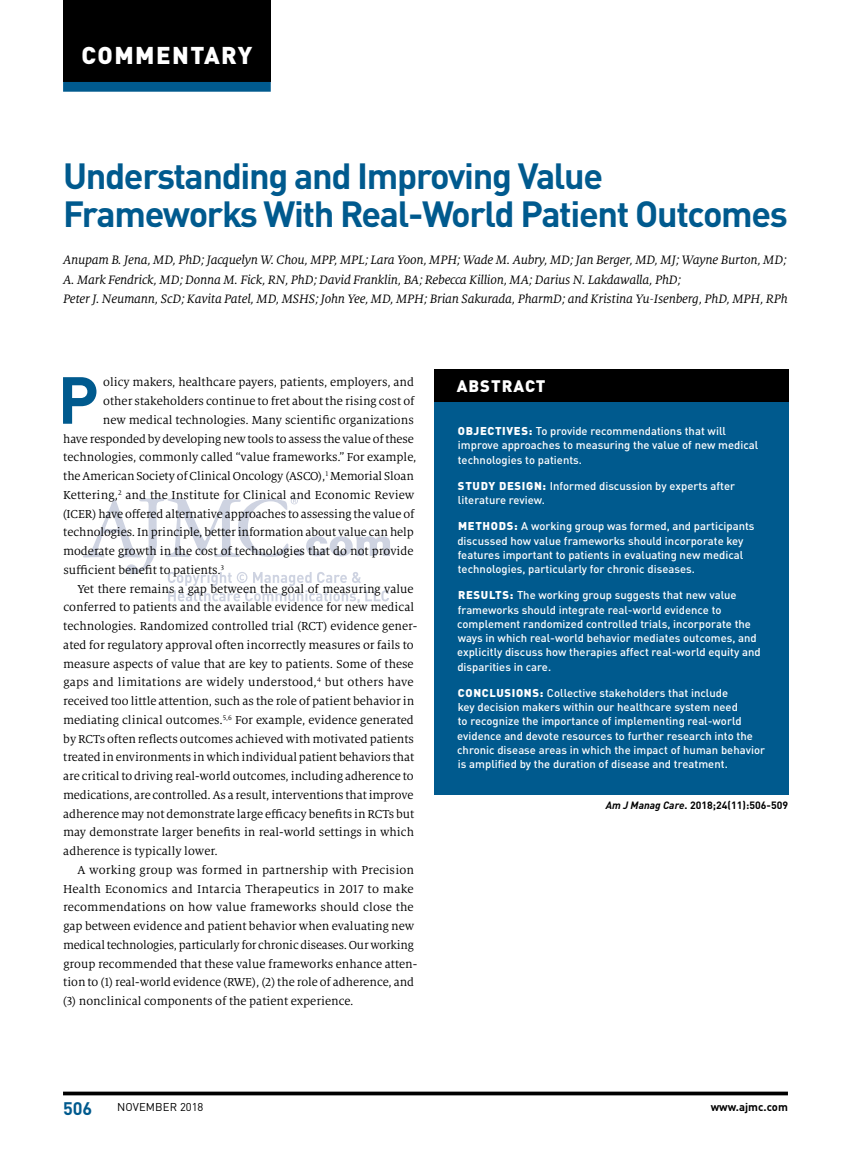
<style>
.page{position:relative;width:851px;height:1161px;background:#fff}
.page>*{position:absolute;margin:0;border:0;box-sizing:border-box;transform-origin:0 0}
.t1{font:700 65.4px "DINOT";color:#005a8e}
.t2{font:700 36px/37.5px "DINOT";letter-spacing:-.035em;color:#005a8e}
.t3{font:900 24px "DINOT";letter-spacing:.06em;color:#fff}
.t4{font:700 18px "DINOT";color:#005a8e}
.t5{font:900 16.5px "DINOT";letter-spacing:.06em;color:#fff}
.t6{font:italic 13.5px/19.5px "Milo Serif OT";letter-spacing:-.015em;color:#000}
.t7{font:12.75px "Milo Serif OT";color:#000}
.t8{font:500 11.25px/14.2px "DINOT";color:#fff}
.t9{font:11.25px "DINOT";letter-spacing:.01em;color:#000}
.t10{font:700 11.25px "DINOT";color:#000}
.t11{font:700 10.5px "DINOT";color:#000}
.s1{font-weight:900}
.s2{font-style:italic}
</style>
<div class="page">
<hr style="left:63px;top:1092px;width:725px;height:3px;background:#000">
<svg style="left:83px;top:497px;width:307px;height:107px"></svg>
<div style="left:434px;top:369px;width:354px;height:34px;background:#000"></div>
<div style="left:434px;top:403px;width:354px;height:392px;background:#005a8e"></div>
<div style="left:63px;top:0;width:208px;height:82px;background:#000"></div>
<div style="left:63px;top:82px;width:208px;height:10px;background:#005a8e"></div>
<h3 class="t3" style="left:81px;top:39px;width:172px">COMMENTARY</h3>
<h2 class="t2" style="left:63px;top:156px;width:726px">Understanding and Improving Value<br>Frameworks With Real-World Patient Outcomes</h2>
<p class="t6" style="left:63px;top:251px;width:726px">Anupam B. Jena, MD, PhD; Jacquelyn W. Chou, MPP, MPL; Lara Yoon, MPH; Wade M. Aubry, MD; Jan Berger, MD, MJ; Wayne Burton, MD;<br>A. Mark Fendrick, MD; Donna M. Fick, RN, PhD; David Franklin, BA; Rebecca Killion, MA; Darius N. Lakdawalla, PhD;<br>Peter J. Neumann, ScD; Kavita Patel, MD, MSHS; John Yee, MD, MPH; Brian Sakurada, PharmD; and Kristina Yu-Isenberg, PhD, MPH, RPh</p>
<h1 class="t1" style="left:58px;top:357px;width:43px">P</h1>
<p class="t7" style="left:103px;top:376px;width:312px">olicy makers, healthcare payers, patients, employers, and</p>
<p class="t7" style="left:103px;top:394px;width:313px">other stakeholders continue to fret about the rising cost of</p>
<p class="t7" style="left:103px;top:413px;width:312px">new medical technologies. Many scientific organizations</p>
<p class="t7" style="left:63px;top:432px;width:352px">have responded by developing new tools to assess the value of these</p>
<p class="t7" style="left:63px;top:451px;width:354px">technologies, commonly called “value frameworks.” For example,</p>
<p class="t7" style="left:63px;top:469px;width:352px">the American Society of Clinical Oncology (ASCO),<sup>1</sup> Memorial Sloan</p>
<p class="t7" style="left:63px;top:488px;width:353px">Kettering,<sup>2</sup> and the Institute for Clinical and Economic Review</p>
<p class="t7" style="left:63px;top:507px;width:353px">(ICER) have offered alternative approaches to assessing the value of</p>
<p class="t7" style="left:63px;top:526px;width:352px">technologies. In principle, better information about value can help</p>
<p class="t7" style="left:63px;top:544px;width:352px">moderate growth in the cost of technologies that do not provide</p>
<p class="t7" style="left:63px;top:563px;width:162px">sufficient benefit to patients.<sup>3</sup></p>
<p class="t7" style="left:77px;top:582px;width:338px">Yet there remains a gap between the goal of measuring value</p>
<p class="t7" style="left:63px;top:601px;width:352px">conferred to patients and the available evidence for new medical</p>
<p class="t7" style="left:63px;top:619px;width:355px">technologies. Randomized controlled trial (RCT) evidence gener-</p>
<p class="t7" style="left:63px;top:638px;width:352px">ated for regulatory approval often incorrectly measures or fails to</p>
<p class="t7" style="left:63px;top:657px;width:352px">measure aspects of value that are key to patients. Some of these</p>
<p class="t7" style="left:63px;top:676px;width:352px">gaps and limitations are widely understood,<sup>4</sup> but others have</p>
<p class="t7" style="left:63px;top:694px;width:353px">received too little attention, such as the role of patient behavior in</p>
<p class="t7" style="left:63px;top:713px;width:352px">mediating clinical outcomes.<sup>5,6</sup> For example, evidence generated</p>
<p class="t7" style="left:63px;top:732px;width:352px">by RCTs often reflects outcomes achieved with motivated patients</p>
<p class="t7" style="left:63px;top:751px;width:352px">treated in environments in which individual patient behaviors that</p>
<p class="t7" style="left:63px;top:769px;width:352px">are critical to driving real-world outcomes, including adherence to</p>
<p class="t7" style="left:63px;top:788px;width:352px">medications, are controlled. As a result, interventions that improve</p>
<p class="t7" style="left:63px;top:807px;width:352px">adherence may not demonstrate large efficacy benefits in RCTs but</p>
<p class="t7" style="left:63px;top:826px;width:352px">may demonstrate larger benefits in real-world settings in which</p>
<p class="t7" style="left:63px;top:844px;width:156px">adherence is typically lower.</p>
<p class="t7" style="left:77px;top:863px;width:338px">A working group was formed in partnership with Precision</p>
<p class="t7" style="left:63px;top:882px;width:352px">Health Economics and Intarcia Therapeutics in 2017 to make</p>
<p class="t7" style="left:63px;top:901px;width:352px">recommendations on how value frameworks should close the</p>
<p class="t7" style="left:63px;top:919px;width:352px">gap between evidence and patient behavior when evaluating new</p>
<p class="t7" style="left:63px;top:938px;width:352px">medical technologies, particularly for chronic diseases. Our working</p>
<p class="t7" style="left:63px;top:957px;width:355px">group recommended that these value frameworks enhance atten-</p>
<p class="t7" style="left:63px;top:976px;width:352px">tion to (1) real-world evidence (RWE), (2) the role of adherence, and</p>
<p class="t7" style="left:63px;top:994px;width:292px">(3) nonclinical components of the patient experience.</p>
<p class="t5" style="left:456px;top:375px;width:90px">ABSTRACT</p>
<p class="t8" style="left:458px;top:424px;width:302px"><span class="s1">OBJECTIVES:</span> To provide recommendations that will improve approaches to measuring the value of new medical technologies to patients.</p>
<p class="t8" style="left:458px;top:479px;width:279px"><span class="s1">STUDY DESIGN:</span> Informed discussion by experts after literature review.</p>
<p class="t8" style="left:457px;top:519px;width:299px"><span class="s1">METHODS:</span> A working group was formed, and participants discussed how value frameworks should incorporate key features important to patients in evaluating new medical technologies, particularly for chronic diseases.</p>
<p class="t8" style="left:457px;top:588px;width:305px"><span class="s1">RESULTS:</span> The working group suggests that new value frameworks should integrate real-world evidence to complement randomized controlled trials, incorporate the ways in which real-world behavior mediates outcomes, and explicitly discuss how therapies affect real-world equity and disparities in care.</p>
<p class="t8" style="left:457px;top:686px;width:309px"><span class="s1">CONCLUSIONS:</span> Collective stakeholders that include<br>key decision makers within our healthcare system need<br>to recognize the importance of implementing real-world evidence and devote resources to further research into the chronic disease areas in which the impact of human behavior is amplified by the duration of disease and treatment.</p>
<p class="t11" style="left:605px;top:799px;width:184px"><span class="s2">Am J Manag Care</span>. 2018;24(11):506-509</p>
<h3 class="t4" style="left:63px;top:1096px;width:31px">506</h3>
<p class="t9" style="left:117px;top:1100px;width:88px">NOVEMBER 2018</p>
<p class="t10" style="left:710px;top:1099px;width:79px">www.ajmc.com</p>
</div>
